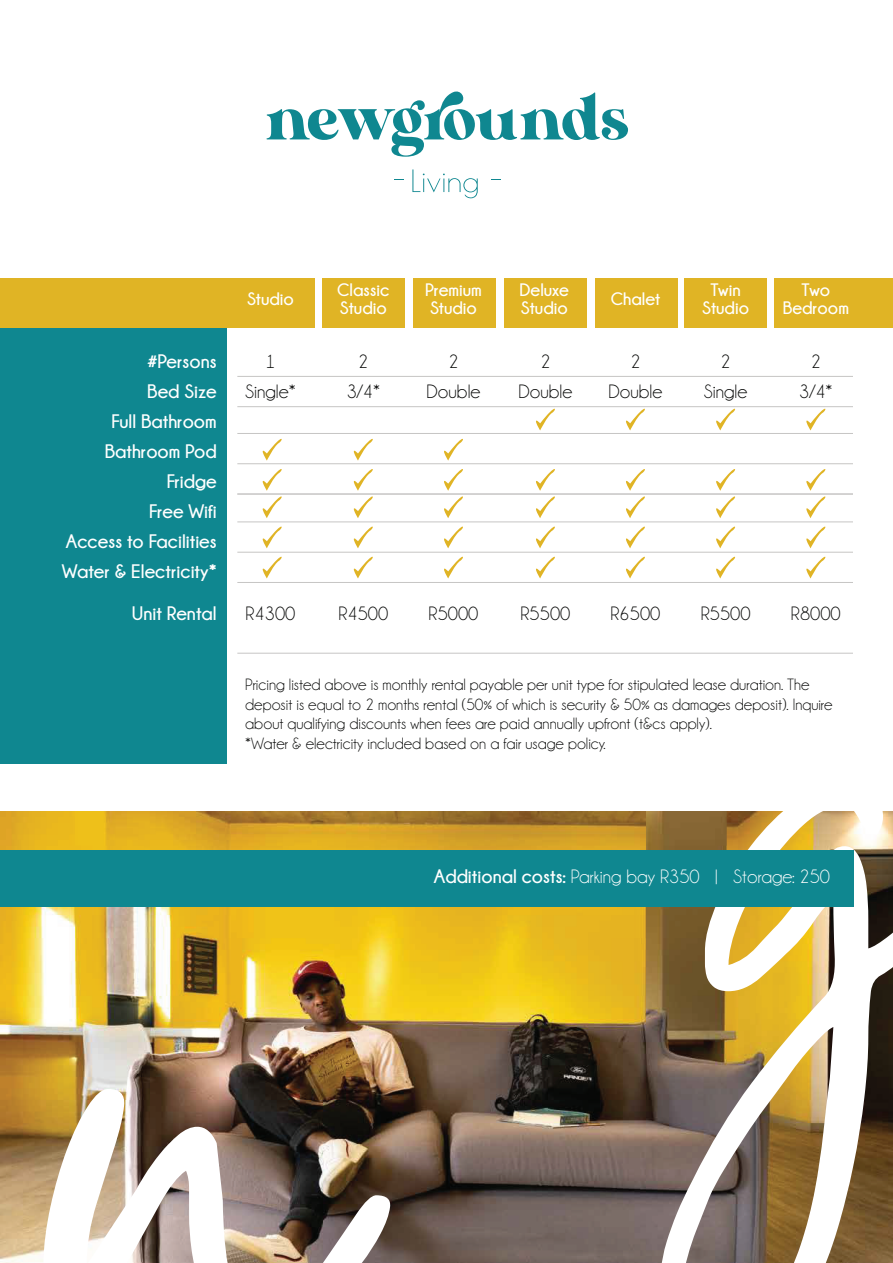
<style>
.page{position:relative;width:893px;height:1263px;background:#fff}
.page>*{position:absolute;margin:0;border:0;box-sizing:border-box;transform-origin:0 0}
.t1{font:700 19.5px/30px "Champagne&Limousines";color:#fff;text-align:right}
.t2{font:19.5px/30px "Champagne&Limousines";color:#060706;text-align:center}
.t3{font:19.5px "Champagne&Limousines";color:#fff}
.t4{font:700 18px/18px "Champagne&Limousines";color:#fff}
.t5{font:16.5px/19.5px "Champagne&Limousines";color:#060706}
.s1{font-weight:700}
</style>
<div class="page">
<img style="left:0;top:812px;width:659px;height:451px">
<img style="left:659px;top:811px;width:234px;height:452px">
<div style="left:0;top:850px;width:853px;height:56px;background:#0f8790"></div>
<div style="left:0;top:278px;width:227px;height:486px;background:#0f8790"></div>
<div style="left:0;top:278px;width:314px;height:50px;background:#e0b425"></div>
<div style="left:322px;top:278px;width:83px;height:50px;background:#e0b425"></div>
<div style="left:413px;top:278px;width:83px;height:50px;background:#e0b425"></div>
<div style="left:504px;top:278px;width:83px;height:50px;background:#e0b425"></div>
<div style="left:595px;top:278px;width:82px;height:50px;background:#e0b425"></div>
<div style="left:684px;top:278px;width:83px;height:50px;background:#e0b425"></div>
<div style="left:774px;top:278px;width:119px;height:50px;background:#e0b425"></div>
<svg style="left:266px;top:91px;width:362px;height:66px"></svg>
<svg style="left:412px;top:169px;width:66px;height:29px"></svg>
<img style="left:43px;top:1089px;width:348px;height:174px">
<svg style="left:262px;top:438px;width:22px;height:140px"></svg>
<svg style="left:354px;top:438px;width:21px;height:140px"></svg>
<svg style="left:444px;top:438px;width:21px;height:140px"></svg>
<svg style="left:536px;top:464px;width:21px;height:114px"></svg>
<svg style="left:536px;top:407px;width:21px;height:23px"></svg>
<svg style="left:626px;top:464px;width:21px;height:114px"></svg>
<svg style="left:626px;top:407px;width:21px;height:23px"></svg>
<svg style="left:716px;top:464px;width:21px;height:114px"></svg>
<svg style="left:716px;top:407px;width:21px;height:23px"></svg>
<svg style="left:806px;top:464px;width:22px;height:114px"></svg>
<svg style="left:806px;top:407px;width:22px;height:23px"></svg>
<hr style="left:237px;top:376px;width:616px;height:1px;background:#c6c5c4">
<hr style="left:237px;top:406px;width:616px;height:1px;background:#c6c5c4">
<hr style="left:237px;top:433px;width:616px;height:1px;background:#c6c5c4">
<hr style="left:237px;top:463px;width:616px;height:1px;background:#c6c5c4">
<hr style="left:237px;top:494px;width:616px;height:1px;background:#c6c5c4">
<hr style="left:237px;top:521px;width:616px;height:1px;background:#c6c5c4">
<hr style="left:237px;top:552px;width:616px;height:1px;background:#c6c5c4">
<hr style="left:237px;top:582px;width:616px;height:1px;background:#c6c5c4">
<hr style="left:237px;top:653px;width:616px;height:1px;background:#c6c5c4">
<p class="t1" style="left:62px;top:346px;width:156px">#Persons<br>Bed Size<br>Full Bathroom<br>Bathroom Pod<br>Fridge<br>Free Wifi<br>Access to Facilities<br>Water &amp; Electricity*</p>
<p class="t1" style="left:132px;top:598px;width:86px">Unit Rental</p>
<p class="t4" style="left:247px;top:290px;width:48px">Studio</p>
<p class="t2" style="left:245px;top:347px;width:52px">1<br>Single*</p>
<p class="t4" style="left:337px;top:281px;width:54px">Classic<br>Studio</p>
<p class="t4" style="left:425px;top:281px;width:58px">Premium<br>Studio</p>
<p class="t4" style="left:520px;top:281px;width:51px">Deluxe<br>Studio</p>
<p class="t4" style="left:611px;top:290px;width:51px">Chalet</p>
<p class="t4" style="left:702px;top:281px;width:48px;text-align:center">Twin<br>Studio</p>
<p class="t4" style="left:783px;top:281px;width:68px;text-align:center">Two<br>Bedroom</p>
<p class="t2" style="left:347px;top:347px;width:35px">2<br>3/4*</p>
<p class="t2" style="left:427px;top:347px;width:55px">2<br>Double</p>
<p class="t2" style="left:518px;top:347px;width:55px">2<br>Double</p>
<p class="t2" style="left:704px;top:347px;width:45px">2<br>Single</p>
<p class="t2" style="left:608px;top:347px;width:55px">2<br>Double</p>
<p class="t2" style="left:799px;top:347px;width:35px">2<br>3/4*</p>
<p class="t2" style="left:246px;top:599px;width:51px">R4300</p>
<p class="t2" style="left:338px;top:599px;width:51px">R4500</p>
<p class="t2" style="left:429px;top:599px;width:51px">R5000</p>
<p class="t2" style="left:520px;top:599px;width:51px">R5500</p>
<p class="t2" style="left:610px;top:599px;width:51px">R6500</p>
<p class="t2" style="left:701px;top:599px;width:51px">R5500</p>
<p class="t2" style="left:791px;top:599px;width:51px">R8000</p>
<p class="t5" style="left:245px;top:675px;width:589px">Pricing listed above is monthly rental payable per unit type for stipulated lease duration. The deposit is equal to 2 months rental (50% of which is security &amp; 50% as damages deposit). Inquire about qualifying discounts when fees are paid annually upfront (t&amp;cs apply).<br>*Water &amp; electricity included based on a fair usage policy.</p>
<p class="t3" style="left:434px;top:866px;width:398px"><span class="s1">Additional costs:</span> Parking bay R350 | Storage: 250</p>
</div>
